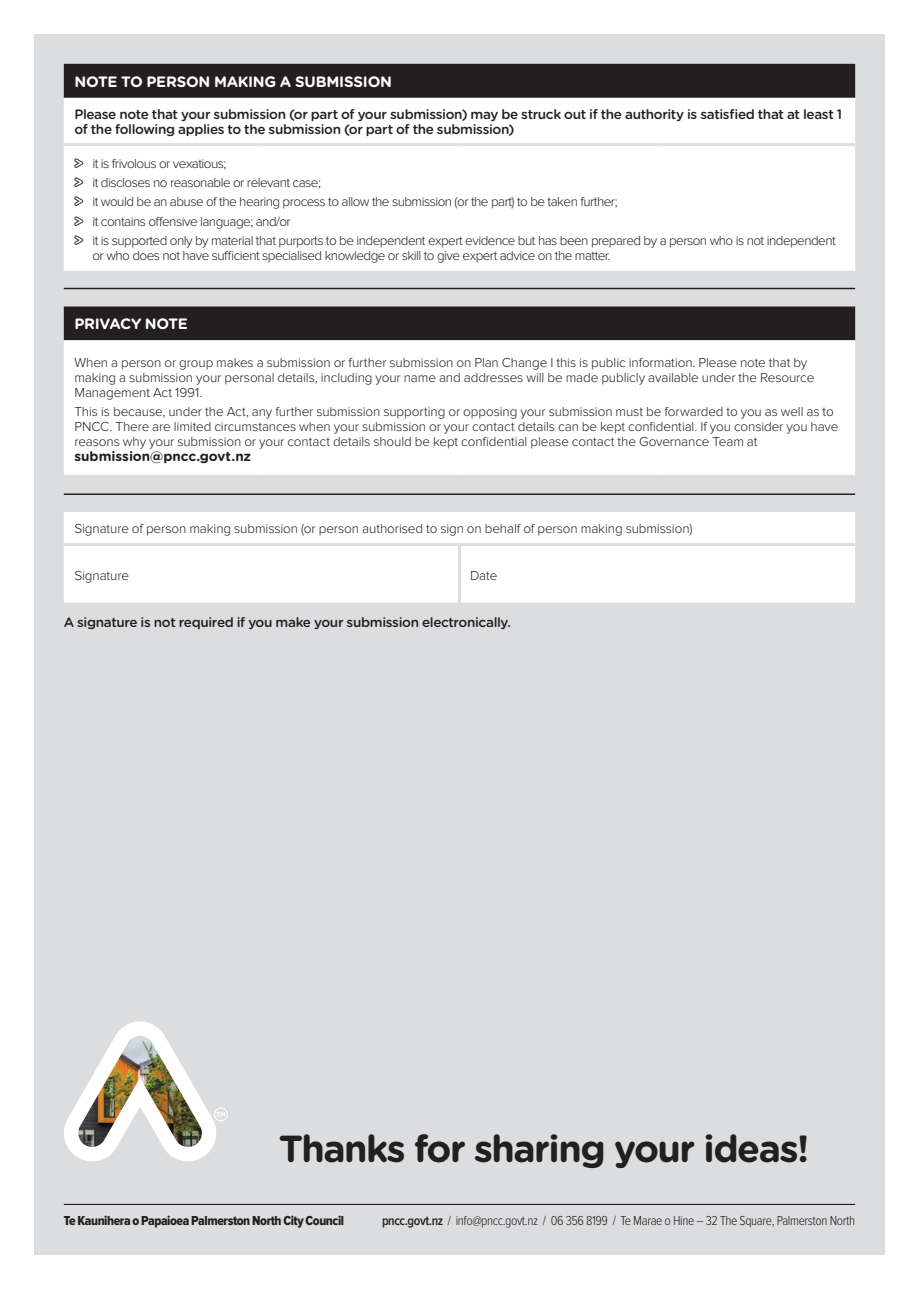
<style>
.page{position:relative;width:919px;height:1289px;background:#fff}
.page>*{position:absolute;margin:0;border:0;box-sizing:border-box;transform-origin:0 0}
.t1{font:700 37.65px "Gotham Rounded";letter-spacing:-.04em;color:#231f20}
.Form_copy{font:700 15px "Gotham Rounded";letter-spacing:-.015em;color:#fff}
.Form_copy-2{font:300 13.5px/15px "Proxima Nova";letter-spacing:-.01em;color:#231f20}
.Form_copy-3{font:300 13.5px/15px "Proxima Nova";letter-spacing:-.04em;color:#231f20}
.t2{font:500 13.5px/15px "Gotham Rounded";letter-spacing:-.025em;color:#231f20}
.t3{font:300 13.5px "Proxima Nova Cond";letter-spacing:-.03em;color:#231f20}
.t4{font:13.5px "Proxima Nova Cond Extrabld";letter-spacing:-.03em;color:#231f20}
.s1{font-family:"Gotham Rounded";font-weight:700}
.s2{font-weight:600}
</style>
<div class="page">
<div style="left:34px;top:34px;width:850px;height:1220px;background:#dcdddf"></div>
<hr style="left:64px;top:1203px;width:791px;height:1px;background:#231f20">
<div style="left:64px;top:64px;width:791px;height:34px;background:#231f20"></div>
<div style="left:64px;top:98px;width:791px;height:504px;background:#fff"></div>
<svg style="left:64px;top:274px;width:791px;height:235px;fill:#fff"></svg>
<hr style="left:64px;top:143px;width:197px;height:3px;background:#dcdddf">
<hr style="left:261px;top:143px;width:198px;height:3px;background:#dcdddf">
<hr style="left:459px;top:143px;width:198px;height:3px;background:#dcdddf">
<hr style="left:657px;top:143px;width:198px;height:3px;background:#dcdddf">
<hr style="left:64px;top:271px;width:197px;height:3px;background:#dcdddf">
<hr style="left:261px;top:271px;width:198px;height:3px;background:#dcdddf">
<hr style="left:459px;top:271px;width:198px;height:3px;background:#dcdddf">
<hr style="left:657px;top:271px;width:198px;height:3px;background:#dcdddf">
<hr style="left:64px;top:475px;width:197px;height:3px;background:#dcdddf">
<hr style="left:261px;top:475px;width:198px;height:3px;background:#dcdddf">
<hr style="left:459px;top:475px;width:198px;height:3px;background:#dcdddf">
<hr style="left:657px;top:475px;width:198px;height:3px;background:#dcdddf">
<hr style="left:64px;top:509px;width:197px;height:3px;background:#dcdddf">
<hr style="left:261px;top:509px;width:198px;height:3px;background:#dcdddf">
<hr style="left:459px;top:509px;width:198px;height:3px;background:#dcdddf">
<hr style="left:657px;top:509px;width:198px;height:3px;background:#dcdddf">
<hr style="left:64px;top:543px;width:197px;height:3px;background:#dcdddf">
<hr style="left:261px;top:543px;width:198px;height:3px;background:#dcdddf">
<hr style="left:458px;top:546px;width:3px;height:56px;background:#dcdddf">
<hr style="left:459px;top:543px;width:198px;height:3px;background:#dcdddf">
<hr style="left:657px;top:543px;width:198px;height:3px;background:#dcdddf">
<hr style="left:64px;top:288px;width:791px;height:1px;background:#231f20">
<hr style="left:64px;top:493px;width:791px;height:2px;background:#231f20">
<img style="left:64px;top:1021px;width:164px;height:140px">
<p class="Form_copy" style="left:74px;top:70px;width:319px">NOTE TO PERSON MAKING A SUBMISSION</p>
<p class="t2" style="left:74px;top:106px;width:769px">Please note that your submission (or part of your submission) may be struck out if the authority is satisfied that at least 1 of the following applies to the submission (or part of the submission)</p>
<p class="Form_copy-3" style="left:74px;top:156px;width:153px">• it is frivolous or vexatious;</p>
<p class="Form_copy-3" style="left:74px;top:175px;width:248px">• it discloses no reasonable or relevant case;</p>
<p class="Form_copy-3" style="left:74px;top:194px;width:544px">• it would be an abuse of the hearing process to allow the submission (or the part) to be taken further;</p>
<p class="Form_copy-3" style="left:74px;top:214px;width:218px">• it contains offensive language; and/or</p>
<p class="Form_copy-3" style="left:92px;top:233px;width:744px;text-indent:-18px">• it is supported only by material that purports to be independent expert evidence but has been prepared by a person who is not independent or who does not have sufficient specialised knowledge or skill to give expert advice on the matter.</p>
<p class="Form_copy" style="left:74px;top:313px;width:115px">PRIVACY NOTE</p>
<p class="Form_copy-2" style="left:74px;top:355px;width:741px">When a person or group makes a submission or further submission on Plan Change I this is public information. Please note that by making a submission your personal details, including your name and addresses will be made publicly available under the Resource<br>Management Act 1991.</p>
<p class="Form_copy-2" style="left:74px;top:404px;width:765px">This is because, under the Act, any further submission supporting or opposing your submission must be forwarded to you as well as to PNCC. There are limited circumstances when your submission or your contact details can be kept confidential. If you consider you have reasons why your submission or your contact details should be kept confidential please contact the Governance Team at <span class="s1">submission@pncc.govt.nz</span></p>
<p class="Form_copy-2" style="left:74px;top:521px;width:619px">Signature of person making submission (or person authorised to sign on behalf of person making submission)</p>
<p class="Form_copy-2" style="left:74px;top:568px;width:56px">Signature</p>
<p class="Form_copy-2" style="left:470px;top:568px;width:29px">Date</p>
<p class="t2" style="left:64px;top:613px;width:448px">A signature is not required if you make your submission electronically.</p>
<p class="t1" style="left:279px;top:1121px;width:532px">Thanks for sharing your ideas!</p>
<p class="t4" style="left:64px;top:1214px;width:282px">Te Kaunihera o Papaioea Palmerston North City Council</p>
<p class="t3" style="left:382px;top:1213px;width:474px"><span class="s2">pncc.govt.nz</span> / info@pncc.govt.nz / 06 356 8199 / Te Marae o Hine – 32 The Square, Palmerston North</p>
</div>
